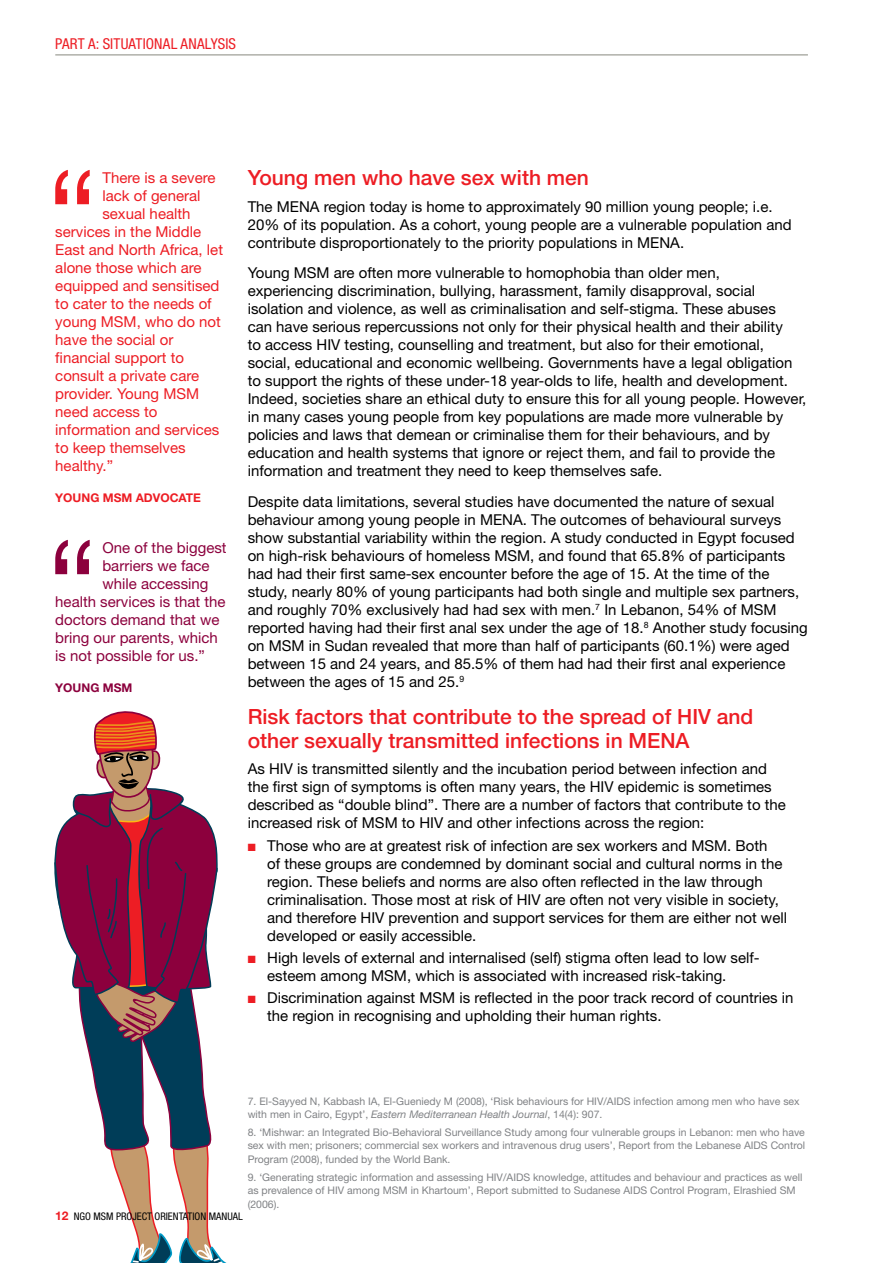
<style>
.page{position:relative;width:893px;height:1263px;background:#fff}
.page>*{position:absolute;margin:0;border:0;box-sizing:border-box;transform-origin:0 0}
.t1{font:500 21px/24px "Helvetica Neue LT Pro";color:#ed1d24}
.t2{font:15px/18px "Helvetica Neue";color:#000}
.t3{font:15px "Helvetica Neue";color:#ed1d24}
.t4{font:15px "Helvetica Neue";color:#8c003d}
.t5{font:condensed 15px "Helvetica Neue LT Pro";color:#ed1d24}
.t6{font:700 12px "Helvetica Neue";color:#ed1d24}
.t7{font:700 12px "Helvetica Neue";color:#8c003d}
.t8{font:10.5px/13.5px "Helvetica Neue";color:#808285}
.t9{font:condensed 10.5px "Helvetica Neue LT Pro";color:#000}
.s1{color:#ed1d24}
.s2{font-style:italic}
.s3{font-family:"Helvetica Neue";font-weight:700;font-stretch:normal;font-size:12px;color:#ed1d24}
</style>
<div class="page">
<svg style="left:54px;top:711px;width:173px;height:552px"></svg>
<hr style="left:55px;top:55px;width:753px;height:1px;background:#87897f">
<svg style="left:55px;top:170px;width:35px;height:34px"></svg>
<svg style="left:55px;top:540px;width:35px;height:34px"></svg>
<p class="t5" style="left:55px;top:35px;width:9px">PART</p>
<p class="t5" style="left:88px;top:35px;width:30px">A: SITUATIONAL</p>
<p class="t5" style="left:181px;top:35px;width:9px">ANAL</p>
<p class="t5" style="left:211px;top:35px;width:27px">YSIS</p>
<p class="t3" style="left:102px;top:169px;width:115px">There is a severe</p>
<p class="t3" style="left:102px;top:187px;width:100px">lack of general</p>
<p class="t3" style="left:102px;top:205px;width:90px">sexual health</p>
<p class="t3" style="left:55px;top:223px;width:147px">services in the Middle</p>
<p class="t3" style="left:55px;top:241px;width:169px">East and North Africa, let</p>
<p class="t3" style="left:55px;top:259px;width:148px">alone those which are</p>
<p class="t3" style="left:55px;top:277px;width:166px">equipped and sensitised</p>
<p class="t3" style="left:55px;top:295px;width:158px">to cater to the needs of</p>
<p class="t3" style="left:55px;top:313px;width:167px">young MSM, who do not</p>
<p class="t3" style="left:55px;top:331px;width:120px">have the social or</p>
<p class="t3" style="left:55px;top:349px;width:130px">financial support to</p>
<p class="t3" style="left:55px;top:367px;width:145px">consult a private care</p>
<p class="t3" style="left:55px;top:385px;width:145px">provider. Young MSM</p>
<p class="t3" style="left:55px;top:403px;width:104px">need access to</p>
<p class="t3" style="left:55px;top:421px;width:166px">information and services</p>
<p class="t3" style="left:55px;top:439px;width:132px">to keep themselves</p>
<p class="t3" style="left:55px;top:457px;width:59px">healthy.”</p>
<p class="t6" style="left:55px;top:490px;width:27px">YOUNG</p>
<p class="t6" style="left:103px;top:490px;width:43px">MSM ADV</p>
<p class="t6" style="left:160px;top:490px;width:18px">OCATE</p>
<p class="t4" style="left:102px;top:539px;width:126px">One of the biggest</p>
<p class="t4" style="left:102px;top:557px;width:109px">barriers we face</p>
<p class="t4" style="left:102px;top:575px;width:108px">while accessing</p>
<p class="t4" style="left:55px;top:593px;width:172px">health services is that the</p>
<p class="t4" style="left:55px;top:611px;width:166px">doctors demand that we</p>
<p class="t4" style="left:55px;top:629px;width:164px">bring our parents, which</p>
<p class="t4" style="left:55px;top:647px;width:151px">is not possible for us.”</p>
<p class="t7" style="left:55px;top:680px;width:27px">YOUNG</p>
<p class="t7" style="left:103px;top:680px;width:31px">MSM</p>
<h1 class="t1" style="left:248px;top:165px;width:343px">Young men who have sex with men</h1>
<p class="t2" style="left:248px;top:197px;width:546px">The MENA region today is home to approximately 90 million young people; i.e.<br>20% of its population. As a cohort, young people are a vulnerable population and contribute disproportionately to the priority populations in MENA.</p>
<p class="t2" style="left:248px;top:264px;width:560px">Young MSM are often more vulnerable to homophobia than older men, experiencing discrimination, bullying, harassment, family disapproval, social isolation and violence, as well as criminalisation and self-stigma. These abuses<br>can have serious repercussions not only for their physical health and their ability<br>to access HIV testing, counselling and treatment, but also for their emotional, social, educational and economic wellbeing. Governments have a legal obligation to support the rights of these under-18 year-olds to life, health and development.<br>Indeed, societies share an ethical duty to ensure this for all young people. However, in many cases young people from key populations are made more vulnerable by policies and laws that demean or criminalise them for their behaviours, and by education and health systems that ignore or reject them, and fail to provide the information and treatment they need to keep themselves safe.</p>
<p class="t2" style="left:248px;top:493px;width:562px">Despite data limitations, several studies have documented the nature of sexual behaviour among young people in MENA. The outcomes of behavioural surveys show substantial variability within the region. A study conducted in Egypt focused on high-risk behaviours of homeless MSM, and found that 65.8% of participants had had their first same-sex encounter before the age of 15. At the time of the study, nearly 80% of young participants had both single and multiple sex partners, and roughly 70% exclusively had had sex with men.<sup>7</sup> In Lebanon, 54% of MSM reported having had their first anal sex under the age of 18.<sup>8</sup> Another study focusing on MSM in Sudan revealed that more than half of participants (60.1%) were aged between 15 and 24 years, and 85.5% of them had had their first anal experience between the ages of 15 and 25.<sup>9</sup></p>
<h1 class="t1" style="left:248px;top:704px;width:507px">Risk factors that contribute to the spread of HIV and other sexually transmitted infections in MENA</h1>
<p class="t2" style="left:248px;top:760px;width:540px">As HIV is transmitted silently and the incubation period between infection and the first sign of symptoms is often many years, the HIV epidemic is sometimes described as “double blind”. There are a number of factors that contribute to the increased risk of MSM to HIV and other infections across the region:</p>
<p class="t2" style="left:267px;top:836px;width:521px;text-indent:-19px"><span class="s1">■</span> Those who are at greatest risk of infection are sex workers and MSM. Both<br>of these groups are condemned by dominant social and cultural norms in the region. These beliefs and norms are also often reflected in the law through criminalisation. Those most at risk of HIV are often not very visible in society, and therefore HIV prevention and support services for them are either not well developed or easily accessible.</p>
<p class="t2" style="left:267px;top:948px;width:494px;text-indent:-19px"><span class="s1">■</span> High levels of external and internalised (self) stigma often lead to low self&shy;esteem among MSM, which is associated with increased risk-taking.</p>
<p class="t2" style="left:267px;top:989px;width:528px;text-indent:-19px"><span class="s1">■</span> Discrimination against MSM is reflected in the poor track record of countries in the region in recognising and upholding their human rights.</p>
<p class="t8" style="left:248px;top:1094px;width:553px">7. El-Sayyed N, Kabbash IA, El-Gueniedy M (2008), ‘Risk behaviours for HIV/AIDS infection among men who have sex with men in Cairo, Egypt’, <span class="s2">Eastern Mediterranean Health Journal</span>, 14(4): 907.</p>
<p class="t8" style="left:248px;top:1125px;width:559px;text-align:justify">8. ‘Mishwar: an Integrated Bio-Behavioral Surveillance Study among four vulnerable groups in Lebanon: men who have sex with men; prisoners; commercial sex workers and intravenous drug users’, Report from the Lebanese AIDS Control Program (2008), funded by the World Bank.</p>
<p class="t8" style="left:248px;top:1170px;width:556px">9. ‘Generating strategic information and assessing HIV/AIDS knowledge, attitudes and behaviour and practices as well as prevalence of HIV among MSM in Khartoum’, Report submitted to Sudanese AIDS Control Program, Elrashied SM (2006).</p>
<p class="t9" style="left:55px;top:1211px;width:189px"><span class="s3">12</span> NGO MSM PROJECT ORIENTATION MANUAL</p>
</div>
